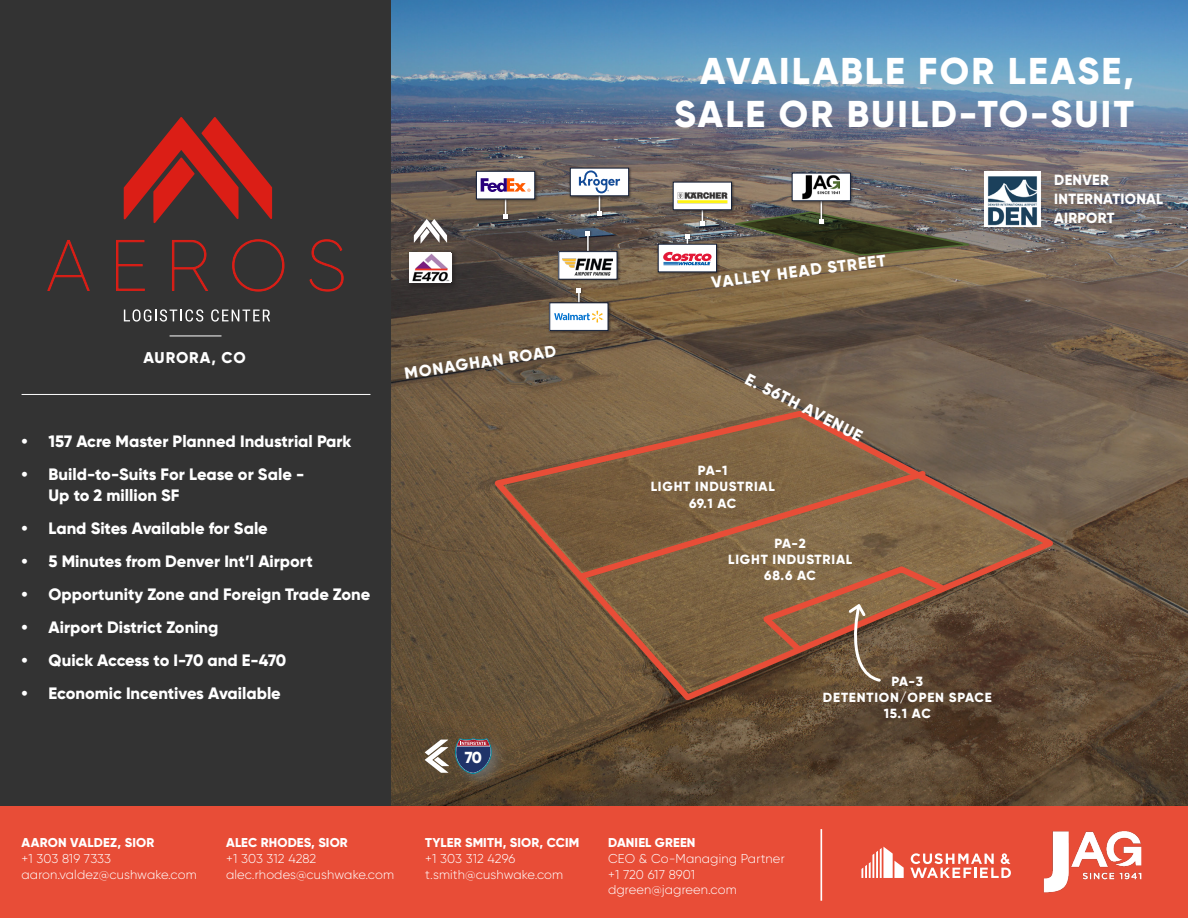
<style>
.page{position:relative;width:1188px;height:918px;background:#fff}
.page>*{position:absolute;margin:0;border:0;box-sizing:border-box;transform-origin:0 0}
.Section_Header{font:800 37.35px/42.8px "Gilroy";letter-spacing:.06em;color:#fff;text-align:right}
.t1{font:800 16.5px/21px "Gilroy";color:#fff}
.Section_Header-2{font:800 16.2px "Gilroy";color:#fff}
.t2{font:800 15.9px "Gilroy";color:#fff}
.Section_Header-3{font:800 15.6px "Gilroy";letter-spacing:.055em;color:#fff}
.aerial_lable_-_navy{font:800 14.7px "Gilroy";letter-spacing:.02em;color:#fff}
.Section_Header-4{font:800 13.2px "Gilroy";letter-spacing:.06em;color:#fff}
.Contact_Info_-_stand{font:300 12.9px "Gilroy";letter-spacing:.01em;color:#fff}
.Contact_Info_-_stand-2{font:800 12.9px "Gilroy";letter-spacing:.01em;color:#fff}
.Contact_Info_-_stand-3{font:800 12.9px "Gilroy";letter-spacing:.01em;color:#fff}
</style>
<div class="page">
<img style="left:391px;top:0;width:797px;height:806px">
<div style="left:0;top:0;width:391px;height:918px;background:#333"></div>
<svg style="left:124px;top:117px;width:148px;height:106px"></svg>
<svg style="left:47px;top:240px;width:43px;height:51px"></svg>
<svg style="left:116px;top:240px;width:29px;height:51px"></svg>
<svg style="left:172px;top:240px;width:36px;height:51px"></svg>
<svg style="left:232px;top:239px;width:53px;height:53px"></svg>
<svg style="left:309px;top:239px;width:35px;height:53px"></svg>
<svg style="left:124px;top:309px;width:79px;height:13px"></svg>
<svg style="left:211px;top:309px;width:59px;height:13px"></svg>
<hr style="left:170px;top:336px;width:52px;height:1px;background:#fff">
<hr style="left:22px;top:394px;width:348px;height:1px;background:#fff">
<div style="left:0;top:806px;width:1188px;height:112px;background:#e84d37"></div>
<svg style="left:861px;top:847px;width:43px;height:31px"></svg>
<svg style="left:910px;top:853px;width:101px;height:25px"></svg>
<img style="left:1043px;top:831px;width:98px;height:62px">
<hr style="left:821px;top:829px;width:1px;height:72px;background:#fff">
<svg style="left:487px;top:406px;width:577px;height:298px;background:#755941"></svg>
<img style="left:984px;top:171px;width:56px;height:56px">
<div style="left:451px;top:735px;width:56px;height:55px;background:#717271;opacity:.75"></div>
<svg style="left:455px;top:738px;width:36px;height:36px"></svg>
<svg style="left:425px;top:740px;width:24px;height:33px"></svg>
<div style="left:407px;top:249px;width:52px;height:41px;background:#231f20;opacity:.55"></div>
<svg style="left:410px;top:252px;width:41px;height:31px"></svg>
<img style="left:410px;top:253px;width:41px;height:28px">
<svg style="left:414px;top:219px;width:33px;height:25px"></svg>
<div style="left:595px;top:192px;width:9px;height:26px;background:#23232b"></div>
<div style="left:698px;top:201px;width:9px;height:27px;background:#231f20;opacity:.55"></div>
<svg style="left:700px;top:214px;width:5px;height:11px"></svg>
<div style="left:683px;top:232px;width:9px;height:25px;background:#231f20;opacity:.55"></div>
<div style="left:584px;top:229px;width:9px;height:33px;background:#231f20;opacity:.55"></div>
<hr style="left:587px;top:234px;width:2px;height:25px;background:#fff">
<svg style="left:586px;top:231px;width:4px;height:5px"></svg>
<div style="left:501px;top:195px;width:9px;height:27px;background:#231f20;opacity:.55"></div>
<div style="left:569px;top:167px;width:63px;height:33px;background:#231f20;opacity:.55"></div>
<div style="left:570px;top:168px;width:59px;height:28px;background:#fff"></div>
<svg style="left:579px;top:170px;width:41px;height:46px"></svg>
<div style="left:570px;top:168px;width:59px;height:28px;border:1px solid #131f37"></div>
<div style="left:475px;top:170px;width:63px;height:33px;background:#231f20;opacity:.55"></div>
<div style="left:476px;top:171px;width:59px;height:28px;background:#fff"></div>
<svg style="left:481px;top:178px;width:50px;height:41px"></svg>
<div style="left:476px;top:171px;width:59px;height:28px;border:1px solid #131f37"></div>
<div style="left:672px;top:181px;width:63px;height:33px;background:#231f20;opacity:.55"></div>
<div style="left:673px;top:182px;width:59px;height:28px;background:#fff"></div>
<img style="left:677px;top:192px;width:50px;height:12px">
<div style="left:673px;top:182px;width:59px;height:28px;border:1px solid #131f37"></div>
<div style="left:557px;top:250px;width:63px;height:33px;background:#231f20;opacity:.55"></div>
<div style="left:559px;top:252px;width:58px;height:27px;background:#fff"></div>
<img style="left:563px;top:258px;width:50px;height:18px">
<div style="left:559px;top:251px;width:58px;height:28px;border:1px solid #131f37"></div>
<svg style="left:574px;top:467px;width:375px;height:217px;background:#816041"></svg>
<div style="left:575px;top:286px;width:9px;height:33px;background:#231f20;opacity:.55"></div>
<hr style="left:578px;top:291px;width:2px;height:25px;background:#fff">
<svg style="left:577px;top:288px;width:4px;height:5px"></svg>
<div style="left:657px;top:243px;width:63px;height:33px;background:#231f20;opacity:.55"></div>
<div style="left:658px;top:244px;width:59px;height:28px;background:#fff"></div>
<svg style="left:662px;top:234px;width:50px;height:32px"></svg>
<div style="left:658px;top:244px;width:59px;height:28px;border:1px solid #131f37"></div>
<div style="left:548px;top:301px;width:63px;height:33px;background:#231f20;opacity:.55"></div>
<div style="left:550px;top:303px;width:58px;height:27px;background:#fff"></div>
<svg style="left:554px;top:311px;width:50px;height:12px"></svg>
<div style="left:550px;top:303px;width:58px;height:28px;border:1px solid #131f37"></div>
<svg style="left:728px;top:196px;width:242px;height:60px;background:#5f5947"></svg>
<div style="left:791px;top:172px;width:63px;height:33px;background:#231f20;opacity:.55"></div>
<div style="left:792px;top:173px;width:58px;height:28px;background:#fff"></div>
<img style="left:803px;top:175px;width:37px;height:24px">
<div style="left:792px;top:173px;width:59px;height:28px;border:1px solid #131f37"></div>
<p class="Section_Header-3" style="left:143px;top:347px;width:104px">AURORA, CO</p>
<p class="t1" style="left:22px;top:430px;width:331px">• 157 Acre Master Planned Industrial Park</p>
<p class="t1" style="left:49px;top:463px;width:257px;text-indent:-27px">• Build-to-Suits For Lease or Sale -<br>Up to 2 million SF</p>
<p class="t1" style="left:22px;top:517px;width:248px">• Land Sites Available for Sale</p>
<p class="t1" style="left:22px;top:550px;width:293px">• 5 Minutes from Denver Int’l Airport</p>
<p class="t1" style="left:22px;top:583px;width:350px">• Opportunity Zone and Foreign Trade Zone</p>
<p class="t1" style="left:22px;top:616px;width:198px">• Airport District Zoning</p>
<p class="t1" style="left:22px;top:649px;width:266px">• Quick Access to I-70 and E-470</p>
<p class="t1" style="left:22px;top:682px;width:261px">• Economic Incentives Available</p>
<p class="Section_Header-2" style="left:403px;top:364px;width:155px;rotate:-9deg">MONAGHAN ROAD</p>
<p class="t2" style="left:465px;top:747px;width:19px">70</p>
<p class="Contact_Info_-_stand-2" style="left:22px;top:835px;width:134px">AARON VALDEZ, SIOR</p>
<p class="Contact_Info_-_stand" style="left:22px;top:851px;width:91px">+1 303 819 7333</p>
<p class="Contact_Info_-_stand" style="left:22px;top:866px;width:177px">aaron.valdez@cushwake.com</p>
<p class="Contact_Info_-_stand-2" style="left:226px;top:835px;width:123px">ALEC RHODES, SIOR</p>
<p class="Contact_Info_-_stand" style="left:226px;top:851px;width:92px">+1 303 312 4282</p>
<p class="Contact_Info_-_stand" style="left:226px;top:866px;width:169px">alec.rhodes@cushwake.com</p>
<p class="Contact_Info_-_stand-2" style="left:425px;top:835px;width:155px">TYLER SMITH, SIOR, CCIM</p>
<p class="Contact_Info_-_stand" style="left:425px;top:851px;width:92px">+1 303 312 4296</p>
<p class="Contact_Info_-_stand" style="left:425px;top:866px;width:139px">t.smith@cushwake.com</p>
<p class="Section_Header" style="left:674px;top:49px;width:461px">AVAILABLE FOR LEASE,<br>SALE OR BUILD-TO-SUIT</p>
<p class="Section_Header-2" style="left:710px;top:272px;width:177px;rotate:-7deg">VALLEY HEAD STREET</p>
<p class="Section_Header-2" style="left:751px;top:369px;width:131px;rotate:27deg">E. 56TH AVENUE</p>
<p class="Section_Header-4" style="left:698px;top:462px;width:31px">PA-1</p>
<p class="Section_Header-4" style="left:651px;top:478px;width:125px">LIGHT INDUSTRIAL</p>
<p class="Section_Header-4" style="left:689px;top:495px;width:49px">69.1 AC</p>
<p class="Section_Header-4" style="left:775px;top:535px;width:33px">PA-2</p>
<p class="Section_Header-4" style="left:728px;top:551px;width:125px">LIGHT INDUSTRIAL</p>
<p class="Section_Header-4" style="left:764px;top:567px;width:53px">68.6 AC</p>
<p class="Section_Header-4" style="left:892px;top:673px;width:33px">PA-3</p>
<p class="Section_Header-4" style="left:823px;top:689px;width:170px">DETENTION/OPEN SPACE</p>
<p class="Section_Header-4" style="left:884px;top:705px;width:49px">15.1 AC</p>
<p class="Contact_Info_-_stand-3" style="left:608px;top:835px;width:89px">DANIEL GREEN</p>
<p class="Contact_Info_-_stand" style="left:608px;top:851px;width:178px">CEO &amp; Co-Managing Partner</p>
<p class="Contact_Info_-_stand" style="left:608px;top:866px;width:88px">+1 720 617 8901</p>
<p class="Contact_Info_-_stand" style="left:608px;top:882px;width:130px">dgreen@jagreen.com</p>
<p class="aerial_lable_-_navy" style="left:1054px;top:170px;width:56px">DENVER</p>
<p class="aerial_lable_-_navy" style="left:1054px;top:189px;width:110px">INTERNATIONAL</p>
<p class="aerial_lable_-_navy" style="left:1054px;top:209px;width:62px">AIRPORT</p>
</div>
